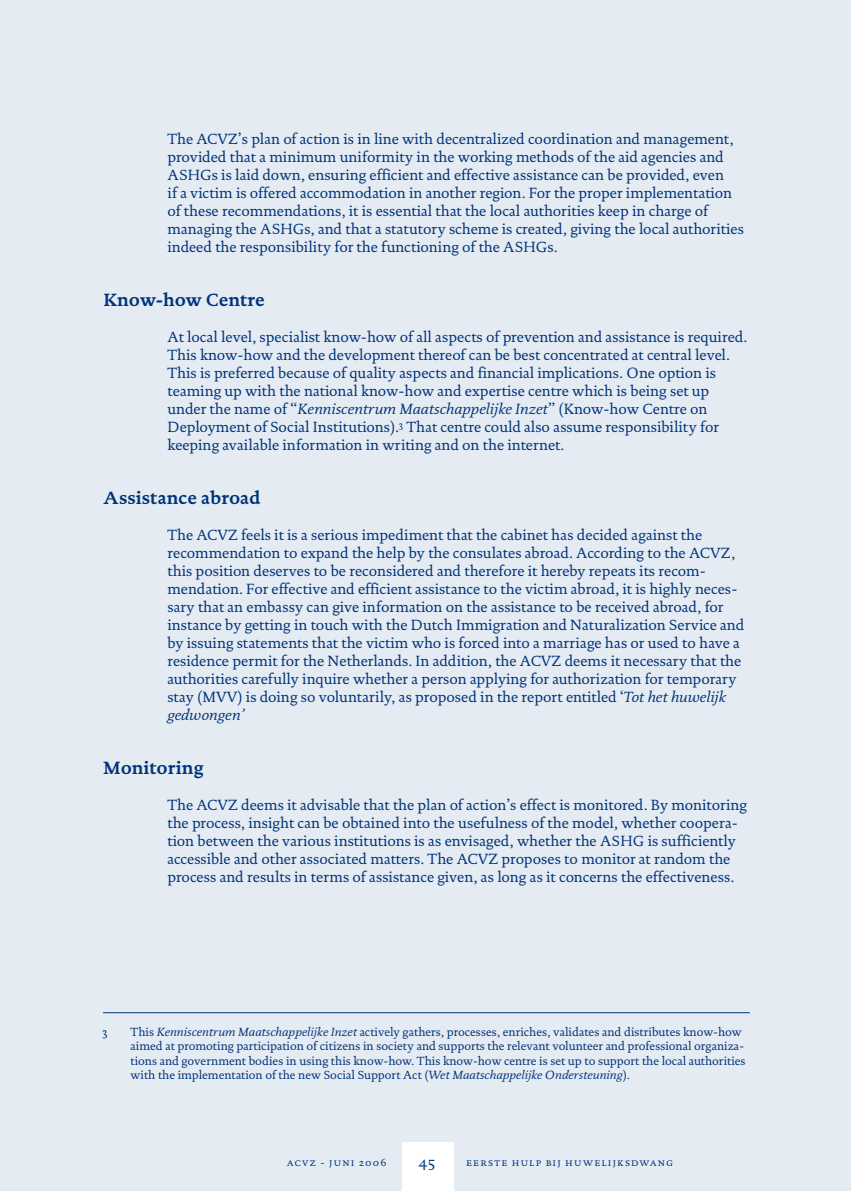
<style>
.page{position:relative;width:851px;height:1191px;background:#fff}
.page>*{position:absolute;margin:0;border:0;box-sizing:border-box;transform-origin:0 0}
.t1{font:700 18px "DTL Documenta ST";color:#00347a}
.t2{font:15px/18px "DTL Documenta ST";color:#00347a}
.t3{font:12px/14.4px "DTL Documenta ST";color:#00347a}
.t4{font:10.5px "DTL Documenta T Caps";letter-spacing:.115em;color:#00347a}
.s1{font-style:italic}
</style>
<div class="page">
<div style="left:0;top:0;width:850px;height:1191px;background:#e5ebf2"></div>
<hr style="left:103px;top:1012px;width:646px;height:1px;background:#00347a">
<div style="left:402px;top:1142px;width:51px;height:49px;background:#fff"></div>
<p class="t2" style="left:167px;top:130px;width:578px">The ACVZ’s plan of action is in line with decentralized coordination and management, provided that a minimum uniformity in the working methods of the aid agencies and ASHGs is laid down, ensuring efficient and effective assistance can be provided, even<br>if a victim is offered accommodation in another region. For the proper implementation of these recommendations, it is essential that the local authorities keep in charge of managing the ASHGs, and that a statutory scheme is created, giving the local authorities indeed the responsibility for the functioning of the ASHGs.</p>
<p class="t1" style="left:104px;top:289px;width:163px">Know-how Centre</p>
<p class="t2" style="left:167px;top:328px;width:581px">At local level, specialist know-how of all aspects of prevention and assistance is required.<br>This know-how and the development thereof can be best concentrated at central level.<br>This is preferred because of quality aspects and financial implications. One option is teaming up with the national know-how and expertise centre which is being set up under the name of “<span class="s1">Kenniscentrum Maatschappelijke Inzet</span>” (Know-how Centre on Deployment of Social Institutions).<sup>3</sup> That centre could also assume responsibility for keeping available information in writing and on the internet.</p>
<p class="t1" style="left:104px;top:487px;width:158px">Assistance abroad</p>
<p class="t2" style="left:167px;top:526px;width:578px">The ACVZ feels it is a serious impediment that the cabinet has decided against the recommendation to expand the help by the consulates abroad. According to the ACVZ, this position deserves to be reconsidered and therefore it hereby repeats its recom&shy;mendation. For effective and efficient assistance to the victim abroad, it is highly neces&shy;sary that an embassy can give information on the assistance to be received abroad, for instance by getting in touch with the Dutch Immigration and Naturalization Service and by issuing statements that the victim who is forced into a marriage has or used to have a residence permit for the Netherlands. In addition, the ACVZ deems it necessary that the authorities carefully inquire whether a person applying for authorization for temporary stay (MVV) is doing so voluntarily, as proposed in the report entitled ‘<span class="s1">Tot het huwelijk gedwongen’</span></p>
<p class="t1" style="left:104px;top:757px;width:102px">Monitoring</p>
<p class="t2" style="left:167px;top:796px;width:581px">The ACVZ deems it advisable that the plan of action’s effect is monitored. By monitoring the process, insight can be obtained into the usefulness of the model, whether coopera&shy;tion between the various institutions is as envisaged, whether the ASHG is sufficiently accessible and other associated matters. The ACVZ proposes to monitor at random the process and results in terms of assistance given, as long as it concerns the effectiveness.</p>
<p class="t3" style="left:102px;top:1024px;width:7px">3</p>
<p class="t3" style="left:131px;top:1024px;width:616px">This <span class="s1">Kenniscentrum Maatschappelijke Inzet</span> actively gathers, processes, enriches, validates and distributes know-how aimed at promoting participation of citizens in society and supports the relevant volunteer and professional organiza&shy;tions and government bodies in using this know-how. This know-how centre is set up to support the local authorities with the implementation of the new Social Support Act (<span class="s1">Wet Maatschappelijke Ondersteuning</span>).</p>
<p class="t4" style="left:287px;top:1155px;width:102px">acvz - juni 2006</p>
<p class="t2" style="left:419px;top:1153px;width:17px">45</p>
<p class="t4" style="left:466px;top:1155px;width:208px">eerste hulp bij huwelijksdwang</p>
</div>
